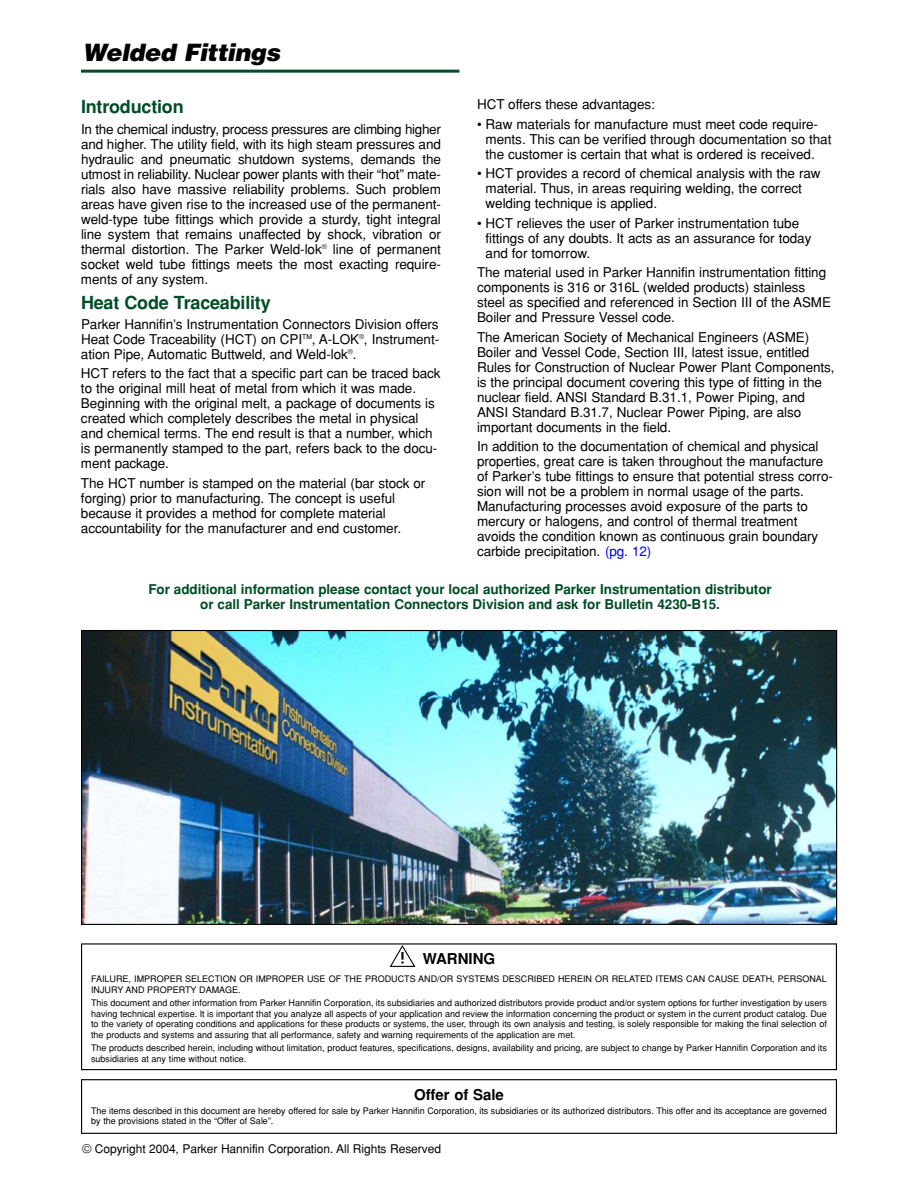
<style>
.page{position:relative;width:918px;height:1188px;background:#fff}
.page>*{position:absolute;margin:0;border:0;box-sizing:border-box;transform-origin:0 0}
.t1{font:italic 900 24px "Helvetica";letter-spacing:-.02em;color:#000}
.t2{font:700 18px "Helvetica";letter-spacing:-.01em;color:#004d26}
.t3{font:700 15px "Helvetica";color:#000}
.t4{font:13.5px/15px "Helvetica";letter-spacing:-.005em;color:#000}
.t5{font:700 13.5px/15px "Helvetica";letter-spacing:-.005em;color:#004d26;text-align:center}
.t6{font:12px "Helvetica";letter-spacing:-.005em;color:#000}
.t7{font:9px/10.5px "Helvetica";color:#000}
.s1{color:#00f}
</style>
<div class="page">
<hr style="left:81px;top:70px;width:378px;height:3px;background:#004d26">
<div style="left:81px;top:943px;width:756px;height:127px;border:1px solid #000"></div>
<div style="left:81px;top:1079px;width:756px;height:55px;border:1px solid #000"></div>
<svg style="left:389px;top:945px;width:27px;height:22px"></svg>
<img style="left:83px;top:632px;width:752px;height:291px">
<h1 class="t1" style="left:82px;top:43px;width:199px">Welded Fittings</h1>
<p class="t4" style="left:477px;top:99px;width:179px">HCT offers these advantages:</p>
<p class="t4" style="left:486px;top:118px;width:347px;text-indent:-9px">• Raw materials for manufacture must meet code require&shy;ments. This can be verified through documentation so that the customer is certain that what is ordered is received.</p>
<p class="t4" style="left:486px;top:168px;width:337px;text-indent:-9px">• HCT provides a record of chemical analysis with the raw material. Thus, in areas requiring welding, the correct welding technique is applied.</p>
<p class="t4" style="left:486px;top:217px;width:327px;text-indent:-9px">• HCT relieves the user of Parker instrumentation tube fittings of any doubts. It acts as an assurance for today and for tomorrow.</p>
<p class="t4" style="left:477px;top:266px;width:356px">The material used in Parker Hannifin instrumentation fitting components is 316 or 316L (welded products) stainless steel as specified and referenced in Section III of the ASME Boiler and Pressure Vessel code.</p>
<p class="t4" style="left:477px;top:331px;width:359px">The American Society of Mechanical Engineers (ASME)<br>Boiler and Vessel Code, Section III, latest issue, entitled Rules for Construction of Nuclear Power Plant Components, is the principal document covering this type of fitting in the nuclear field. ANSI Standard B.31.1, Power Piping, and ANSI Standard B.31.7, Nuclear Power Piping, are also important documents in the field.</p>
<p class="t4" style="left:477px;top:440px;width:357px">In addition to the documentation of chemical and physical properties, great care is taken throughout the manufacture of Parker’s tube fittings to ensure that potential stress corro&shy;sion will not be a problem in normal usage of the parts.<br>Manufacturing processes avoid exposure of the parts to mercury or halogens, and control of thermal treatment avoids the condition known as continuous grain boundary carbide precipitation. <span class="s1">(pg. 12)</span></p>
<p class="t5" style="left:148px;top:583px;width:625px">For additional information please contact your local authorized Parker Instrumentation distributor or call Parker Instrumentation Connectors Division and ask for Bulletin 4230-B15.</p>
<h2 class="t2" style="left:81px;top:100px;width:104px">Introduction</h2>
<p class="t4" style="left:81px;top:123px;width:362px;text-align:justify">In the chemical industry, process pressures are climbing higher and higher. The utility field, with its high steam pressures and hydraulic and pneumatic shutdown systems, demands the utmost in reliability. Nuclear power plants with their “hot” mate&shy;rials also have massive reliability problems. Such problem areas have given rise to the increased use of the permanent&shy;weld-type tube fittings which provide a sturdy, tight integral line system that remains unaffected by shock, vibration or thermal distortion. The Parker Weld-lok<sup>®</sup> line of permanent socket weld tube fittings meets the most exacting require&shy;ments of any system.</p>
<h2 class="t2" style="left:81px;top:296px;width:191px">Heat Code Traceability</h2>
<p class="t4" style="left:81px;top:318px;width:360px;text-align:justify">Parker Hannifin’s Instrumentation Connectors Division offers Heat Code Traceability (HCT) on CPI<sup>TM</sup>, A-LOK<sup>®</sup>, Instrument&shy;ation Pipe, Automatic Buttweld, and Weld-lok<sup>®</sup>.</p>
<p class="t4" style="left:81px;top:367px;width:361px">HCT refers to the fact that a specific part can be traced back to the original mill heat of metal from which it was made.<br>Beginning with the original melt, a package of documents is created which completely describes the metal in physical and chemical terms. The end result is that a number, which is permanently stamped to the part, refers back to the docu&shy;ment package.</p>
<p class="t4" style="left:81px;top:477px;width:346px">The HCT number is stamped on the material (bar stock or forging) prior to manufacturing. The concept is useful because it provides a method for complete material accountability for the manufacturer and end customer.</p>
<p class="t3" style="left:423px;top:954px;width:74px">WARNING</p>
<p class="t7" style="left:91px;top:975px;width:737px">FAILURE, IMPROPER SELECTION OR IMPROPER USE OF THE PRODUCTS AND/OR SYSTEMS DESCRIBED HEREIN OR RELATED ITEMS CAN CAUSE DEATH, PERSONAL<br>INJURY AND PROPERTY DAMAGE.</p>
<p class="t7" style="left:91px;top:999px;width:737px;text-align:justify">This document and other information from Parker Hannifin Corporation, its subsidiaries and authorized distributors provide product and/or system options for further investigation by users having technical expertise. It is important that you analyze all aspects of your application and review the information concerning the product or system in the current product catalog. Due to the variety of operating conditions and applications for these products or systems, the user, through its own analysis and testing, is solely responsible for making the final selection of the products and systems and assuring that all performance, safety and warning requirements of the application are met.</p>
<p class="t7" style="left:91px;top:1044px;width:737px">The products described herein, including without limitation, product features, specifications, designs, availability and pricing, are subject to change by Parker Hannifin Corporation and its subsidiaries at any time without notice.</p>
<p class="t3" style="left:414px;top:1089px;width:91px">Offer of Sale</p>
<p class="t7" style="left:91px;top:1106px;width:737px">The items described in this document are hereby offered for sale by Parker Hannifin Corporation, its subsidiaries or its authorized distributors. This offer and its acceptance are governed by the provisions stated in the “Offer of Sale”.</p>
<p class="t6" style="left:82px;top:1145px;width:360px">© Copyright 2004, Parker Hannifin Corporation. All Rights Reserved</p>
</div>
